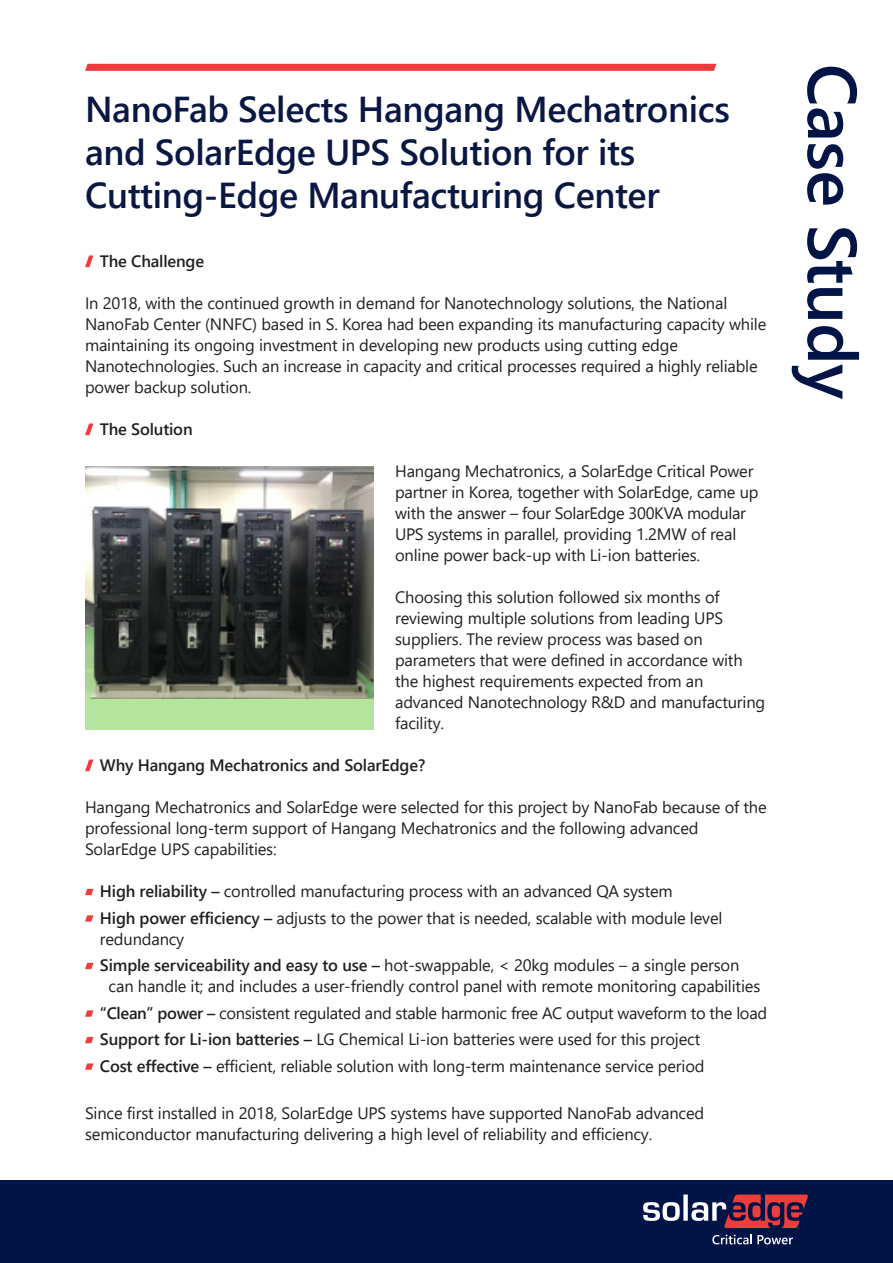
<style>
.page{position:relative;width:893px;height:1263px;background:#fff}
.page>*{position:absolute;margin:0;border:0;box-sizing:border-box;transform-origin:0 0}
.t1{font:600 69px "Segoe UI";letter-spacing:-.01em;color:#001446}
._1_Main_headline{font:600 36px/43.2px "Segoe UI";letter-spacing:-.01em;color:#0a1742}
._1_text_body{font:16.5px/21px "Segoe UI";letter-spacing:-.01em;color:#231f20}
._1_tabs_info{font:16.5px/21px "Segoe UI";letter-spacing:-.01em;color:#231f20}
._1_text_body-2{font:600 16.5px "Segoe UI";letter-spacing:-.01em;color:#231f20}
.s1{font-weight:600}
</style>
<div class="page">
<div style="left:0;top:1180px;width:893px;height:83px;background:#001446"></div>
<svg style="left:643px;top:1194px;width:165px;height:34px"></svg>
<svg style="left:712px;top:1234px;width:81px;height:10px"></svg>
<svg style="left:85px;top:255px;width:8px;height:12px"></svg>
<svg style="left:85px;top:423px;width:8px;height:12px"></svg>
<svg style="left:85px;top:759px;width:8px;height:12px"></svg>
<svg style="left:85px;top:889px;width:8px;height:6px"></svg>
<svg style="left:85px;top:915px;width:8px;height:7px"></svg>
<svg style="left:85px;top:963px;width:8px;height:6px"></svg>
<svg style="left:85px;top:1010px;width:8px;height:7px"></svg>
<svg style="left:85px;top:1037px;width:8px;height:6px"></svg>
<svg style="left:85px;top:1063px;width:8px;height:7px"></svg>
<svg style="left:85px;top:64px;width:631px;height:7px;background:#ee4140"></svg>
<div style="left:85px;top:466px;width:289px;height:263px;background:#b5e49e"></div>
<img style="left:85px;top:466px;width:289px;height:232px">
<p class="_1_Main_headline" style="left:85px;top:85px;width:646px">NanoFab Selects Hangang Mechatronics and SolarEdge UPS Solution for its<br>Cutting-Edge Manufacturing Center</p>
<p class="_1_text_body-2" style="left:100px;top:246px;width:106px">The Challenge</p>
<p class="_1_text_body" style="left:85px;top:291px;width:683px">In 2018, with the continued growth in demand for Nanotechnology solutions, the National NanoFab Center (NNFC) based in .S Korea had been expanding its manufacturing capacity while maintaining its ongoing investment in developing new products using cutting edge Nanotechnologies. Such an increase in capacity and critical processes required a highly reliable power backup solution.</p>
<p class="_1_text_body-2" style="left:100px;top:414px;width:94px">The Solution</p>
<p class="_1_text_body" style="left:395px;top:459px;width:365px">Hangang Mechatronics a, SolarEdge Critical Power partner in Korea, together with SolarEdge, came up with the answer – four SolarEdge 300KVA modular UPS systems in parallel, providing 1.2MW of real online power back-up with Li-ion batteries.</p>
<p class="_1_text_body" style="left:395px;top:585px;width:372px">Choosing this solution followed six months of reviewing multiple solutions from leading UPS suppliers. The review process was based on parameters that were defined in accordance with the highest requirements expected from an advanced Nanotechnology &amp;R D and manufacturing facility.</p>
<p class="_1_text_body-2" style="left:100px;top:750px;width:327px">Why Hangang Mechatronics and SolarEdge?</p>
<p class="_1_text_body" style="left:85px;top:795px;width:683px">Hangang Mechatronics and SolarEdge were selected for this project by NanoFab because of the professional long-term support of Hangang Mechatronics and the following advanced<br>SolarEdge UPS capabilities:</p>
<p class="_1_tabs_info" style="left:100px;top:879px;width:574px"><span class="s1">High reliability –</span> controlled manufacturing process with an advanced QA system</p>
<p class="_1_tabs_info" style="left:100px;top:906px;width:624px"><span class="s1">High power efficiency –</span> adjusts to the power that is needed, scalable with module level redundancy</p>
<p class="_1_tabs_info" style="left:109px;top:953px;width:653px;text-indent:-9px"><span class="s1">Simple serviceability and easy to use –</span> hot-swappable, &lt; 20kg modules – a single person can handle it; and includes a user-friendly control panel with remote monitoring capabilities</p>
<p class="_1_tabs_info" style="left:100px;top:1001px;width:669px"><span class="s1">“Clean” power –</span> consistent regulated and stable harmonic free AC output waveform to the load</p>
<p class="_1_tabs_info" style="left:100px;top:1027px;width:602px"><span class="s1">Support for Li-ion batteries –</span> LG Chemical Li-ion batteries were used for this project</p>
<p class="_1_tabs_info" style="left:100px;top:1054px;width:606px"><span class="s1">Cost effective –</span> efficient, reliable solution with long-term maintenance service period</p>
<p class="_1_tabs_info" style="left:85px;top:1101px;width:621px">Since first installed in 2018, SolarEdge UPS systems have supported NanoFab advanced semiconductor manufacturing delivering a high level of reliability and efficiency.</p>
<h1 class="t1" style="left:897px;top:64px;width:337px;rotate:90deg">Case Study</h1>
</div>
